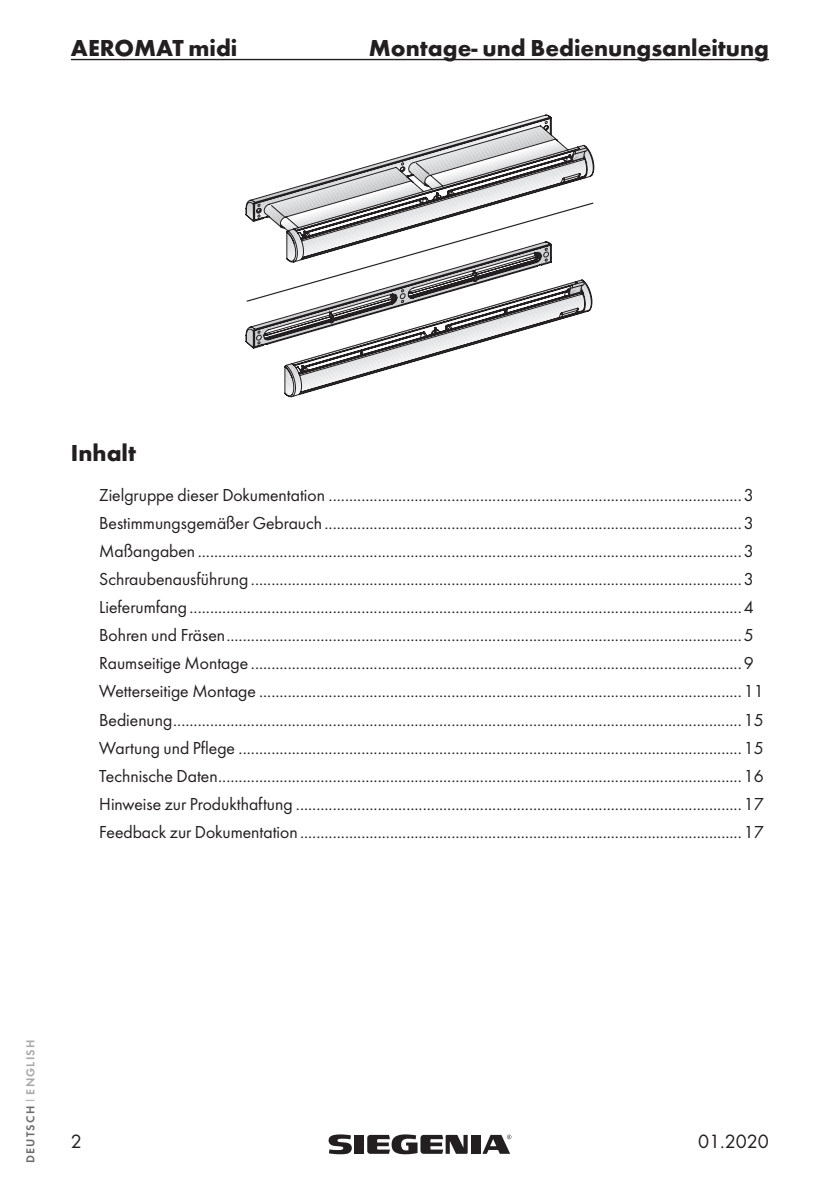
<style>
.page{position:relative;width:840px;height:1191px;background:#fff}
.page>*{position:absolute;margin:0;border:0;box-sizing:border-box;transform-origin:0 0}
.t1{font:700 24px "Futura";color:#231f20}
.t2{font:20px "Futura Boo";color:#231f20}
.t3{font:18px/28px "Futura Boo";color:#231f20}
.t4{font:12px "Futura Dem";letter-spacing:.1em;color:#6c6d70}
.s1{color:#a8a9ad}
</style>
<div class="page">
<hr style="left:71px;top:59px;width:697px;height:1px;background:#231f20">
<svg style="left:351px;top:1134px;width:159px;height:20px"></svg>
<div style="left:354px;top:1134px;width:10px;height:19px;background:#231f20"></div>
<svg style="left:328px;top:1134px;width:23px;height:20px"></svg>
<div style="left:470px;top:1134px;width:10px;height:19px;background:#231f20"></div>
<svg style="left:367px;top:1134px;width:100px;height:20px"></svg>
<svg style="left:482px;top:1134px;width:29px;height:19px"></svg>
<svg style="left:246px;top:115px;width:347px;height:281px"></svg>
<h1 class="t1" style="left:71px;top:33px;width:168px">AEROMAT midi</h1>
<h1 class="t1" style="left:368px;top:33px;width:401px">Montage- und Bedienungsanleitung</h1>
<h1 class="t1" style="left:71px;top:438px;width:66px">Inhalt</h1>
<p class="t3" style="left:99px;top:481px;width:665px">Zielgruppe dieser Dokumentation .....................................................................................................3<br>Bestimmungsgemäßer Gebrauch ......................................................................................................3<br>Maßangaben .....................................................................................................................................3<br>Schraubenausführung ........................................................................................................................3<br>Lieferumfang .......................................................................................................................................4<br>Bohren und Fräsen..............................................................................................................................5<br>Raumseitige Montage ........................................................................................................................9<br>Wetterseitige Montage ......................................................................................................................11<br>Bedienung...........................................................................................................................................15<br>Wartung und Pflege ...........................................................................................................................15<br>Technische Daten................................................................................................................................16<br>Hinweise zur Produkthaftung .............................................................................................................17<br>Feedback zur Dokumentation ............................................................................................................17</p>
<p class="t4" style="left:22px;top:1162px;width:125px;rotate:-90deg">DEUTSCH <span class="s1">ENGLISH</span></p>
<p class="t2" style="left:71px;top:1129px;width:13px">2</p>
<p class="t2" style="left:697px;top:1129px;width:72px">01.2020</p>
</div>
